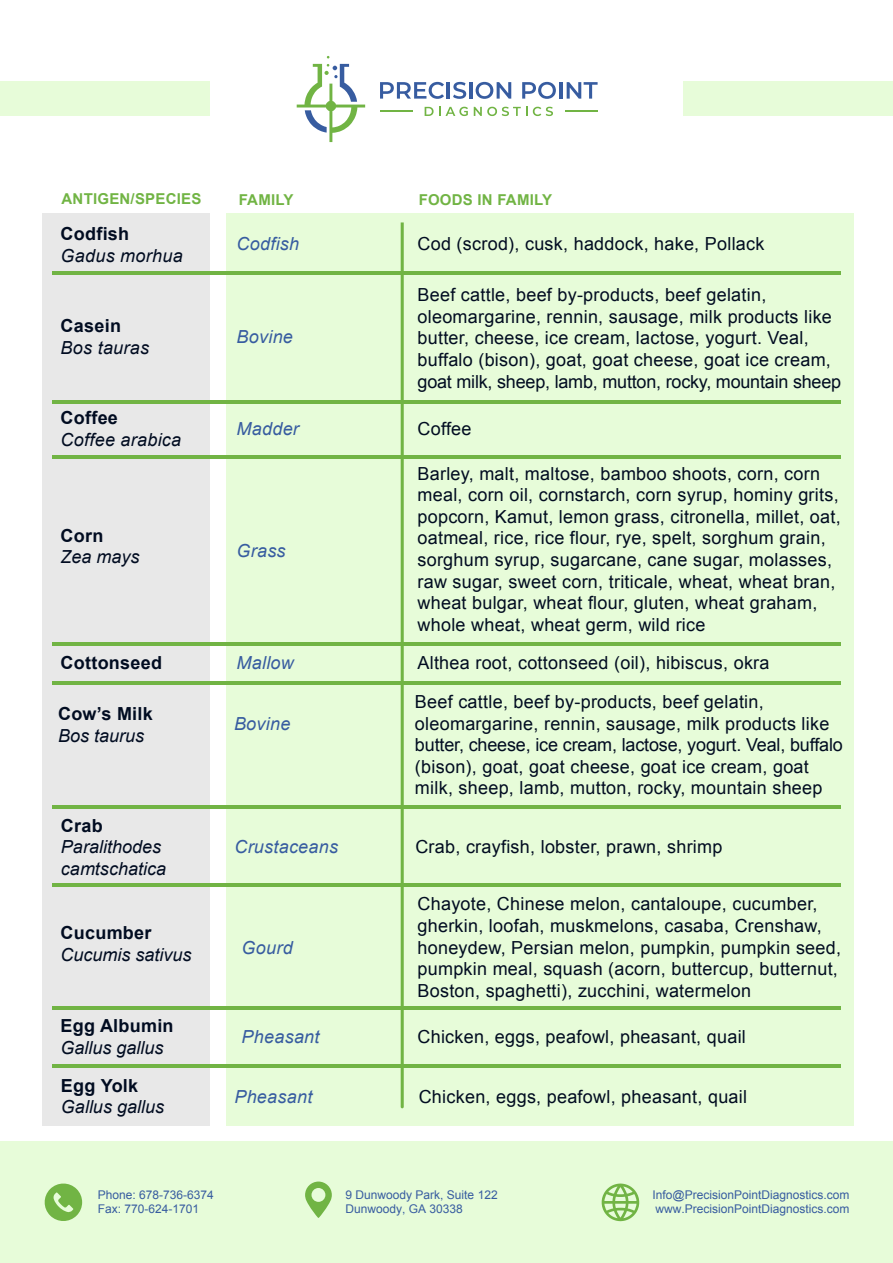
<style>
.page{position:relative;width:893px;height:1263px;background:#fff}
.page>*{position:absolute;margin:0;border:0;box-sizing:border-box;transform-origin:0 0}
.t1{font:18px/21.6px "Arial";letter-spacing:.015em;color:#010c21}
.t2{font:italic 18px/21.6px "Arial";color:#010c21}
.t3{font:700 18px "Arial";letter-spacing:.015em;color:#010c21}
.t4{font:italic 18px "Arial";letter-spacing:.015em;color:#375ca0}
.t5{font:700 15px "Arial";letter-spacing:.015em;color:#71b444}
.t6{font:12px/14.4px "Arial";color:#375ca0}
</style>
<div class="page">
<div style="left:0;top:1141px;width:893px;height:122px;background:#e7fcd9"></div>
<svg style="left:305px;top:1181px;width:27px;height:37px"></svg>
<svg style="left:44px;top:1183px;width:38px;height:38px"></svg>
<svg style="left:601px;top:1183px;width:39px;height:38px"></svg>
<svg style="left:380px;top:82px;width:64px;height:17px"></svg>
<hr style="left:447px;top:82px;width:3px;height:17px;background:#375ca0">
<svg style="left:453px;top:82px;width:13px;height:17px"></svg>
<hr style="left:469px;top:82px;width:3px;height:17px;background:#375ca0">
<svg style="left:476px;top:82px;width:35px;height:17px"></svg>
<svg style="left:522px;top:82px;width:34px;height:17px"></svg>
<hr style="left:559px;top:82px;width:3px;height:17px;background:#375ca0">
<svg style="left:567px;top:82px;width:31px;height:17px"></svg>
<svg style="left:474px;top:107px;width:53px;height:9px"></svg>
<svg style="left:533px;top:107px;width:20px;height:9px"></svg>
<svg style="left:425px;top:107px;width:43px;height:9px"></svg>
<hr style="left:380px;top:111px;width:33px;height:1px;background:#71b444">
<hr style="left:565px;top:111px;width:33px;height:1px;background:#71b444">
<svg style="left:297px;top:56px;width:68px;height:86px"></svg>
<div style="left:43px;top:213px;width:167px;height:913px;background:#e8e8e8"></div>
<div style="left:227px;top:213px;width:627px;height:913px;background:#e7fcd9"></div>
<hr style="left:52px;top:271px;width:789px;height:3px;background:#71b444">
<hr style="left:52px;top:400px;width:789px;height:3px;background:#71b444">
<hr style="left:52px;top:682px;width:789px;height:3px;background:#71b444">
<hr style="left:52px;top:805px;width:789px;height:3px;background:#71b444">
<hr style="left:52px;top:1006px;width:789px;height:3px;background:#71b444">
<hr style="left:52px;top:1064px;width:789px;height:3px;background:#71b444">
<hr style="left:52px;top:884px;width:789px;height:3px;background:#71b444">
<hr style="left:52px;top:455px;width:789px;height:3px;background:#71b444">
<hr style="left:52px;top:642px;width:789px;height:3px;background:#71b444">
<svg style="left:401px;top:222px;width:3px;height:886px;background:#7ab94f"></svg>
<div style="left:0;top:81px;width:210px;height:34px;background:#e7fcd9"></div>
<div style="left:683px;top:81px;width:210px;height:34px;background:#e7fcd9"></div>
<p class="t5" style="left:62px;top:193px;width:141px">ANTIGEN/SPECIES</p>
<p class="t5" style="left:239px;top:194px;width:56px">FAMILY</p>
<p class="t5" style="left:419px;top:194px;width:135px">FOODS IN FAMILY</p>
<p class="t4" style="left:237px;top:237px;width:64px">Codfish</p>
<p class="t1" style="left:418px;top:234px;width:348px">Cod (scrod), cusk, haddock, hake, Pollack</p>
<p class="t3" style="left:61px;top:227px;width:70px">Codfish</p>
<p class="t2" style="left:61px;top:246px;width:124px">Gadus morhua</p>
<p class="t3" style="left:61px;top:319px;width:62px">Casein</p>
<p class="t2" style="left:61px;top:338px;width:90px">Bos tauras</p>
<p class="t3" style="left:61px;top:411px;width:59px">Coffee</p>
<p class="t2" style="left:61px;top:430px;width:122px">Coffee arabica</p>
<p class="t3" style="left:61px;top:529px;width:44px">Corn</p>
<p class="t2" style="left:61px;top:548px;width:81px">Zea mays</p>
<p class="t4" style="left:237px;top:330px;width:58px">Bovine</p>
<p class="t1" style="left:418px;top:286px;width:425px">Beef cattle, beef by-products, beef gelatin, oleomargarine, rennin, sausage, milk products like butter, cheese, ice cream, lactose, yogurt. Veal, buffalo (bison), goat, goat cheese, goat ice cream, goat milk, sheep, lamb, mutton, rocky, mountain sheep</p>
<p class="t4" style="left:237px;top:422px;width:64px">Madder</p>
<p class="t1" style="left:418px;top:420px;width:56px">Coffee</p>
<p class="t4" style="left:237px;top:543px;width:51px">Grass</p>
<p class="t1" style="left:417px;top:464px;width:425px">Barley, malt, maltose, bamboo shoots, corn, corn meal, corn oil, cornstarch, corn syrup, hominy grits, popcorn, Kamut, lemon grass, citronella, millet, oat, oatmeal, rice, rice flour, rye, spelt, sorghum grain, sorghum syrup, sugarcane, cane sugar, molasses, raw sugar, sweet corn, triticale, wheat, wheat bran, wheat bulgar, wheat flour, gluten, wheat graham, whole wheat, wheat germ, wild rice</p>
<p class="t3" style="left:61px;top:656px;width:103px">Cottonseed</p>
<p class="t4" style="left:237px;top:656px;width:59px">Mallow</p>
<p class="t1" style="left:417px;top:653px;width:354px">Althea root, cottonseed (oil), hibiscus, okra</p>
<p class="t3" style="left:58px;top:707px;width:96px">Cow’s Milk</p>
<p class="t2" style="left:58px;top:726px;width:88px">Bos taurus</p>
<p class="t1" style="left:415px;top:692px;width:429px">Beef cattle, beef by-products, beef gelatin, oleomargarine, rennin, sausage, milk products like butter, cheese, ice cream, lactose, yogurt. Veal, buffalo (bison), goat, goat cheese, goat ice cream, goat milk, sheep, lamb, mutton, rocky, mountain sheep</p>
<p class="t4" style="left:234px;top:717px;width:58px">Bovine</p>
<p class="t3" style="left:61px;top:818px;width:43px">Crab</p>
<p class="t2" style="left:61px;top:838px;width:107px">Paralithodes camtschatica</p>
<p class="t4" style="left:234px;top:840px;width:105px">Crustaceans</p>
<p class="t1" style="left:415px;top:838px;width:309px">Crab, crayfish, lobster, prawn, shrimp</p>
<p class="t3" style="left:61px;top:926px;width:92px">Cucumber</p>
<p class="t2" style="left:61px;top:945px;width:133px">Cucumis sativus</p>
<p class="t4" style="left:242px;top:941px;width:53px">Gourd</p>
<p class="t1" style="left:417px;top:895px;width:425px">Chayote, Chinese melon, cantaloupe, cucumber, gherkin, loofah, muskmelons, casaba, Crenshaw, honeydew, Persian melon, pumpkin, pumpkin seed, pumpkin meal, squash (acorn, buttercup, butternut, Boston, spaghetti), zucchini, watermelon</p>
<p class="t3" style="left:61px;top:1019px;width:115px">Egg Albumin</p>
<p class="t2" style="left:61px;top:1038px;width:105px">Gallus gallus</p>
<p class="t3" style="left:61px;top:1079px;width:79px">Egg Yolk</p>
<p class="t2" style="left:61px;top:1098px;width:105px">Gallus gallus</p>
<p class="t4" style="left:242px;top:1030px;width:79px">Pheasant</p>
<p class="t1" style="left:417px;top:1028px;width:330px">Chicken, eggs, peafowl, pheasant, quail</p>
<p class="t4" style="left:234px;top:1089px;width:79px">Pheasant</p>
<p class="t1" style="left:419px;top:1087px;width:330px">Chicken, eggs, peafowl, pheasant, quail</p>
<p class="t6" style="left:98px;top:1189px;width:118px">Phone: 678-736-6374<br>Fax: 770-624-1701</p>
<p class="t6" style="left:346px;top:1189px;width:154px">9 Dunwoody Park, Suite 122<br>Dunwoody, GA 30338</p>
<p class="t6" style="left:653px;top:1189px;width:198px">Info@PrecisionPointDiagnostics.com www.PrecisionPointDiagnostics.com</p>
</div>
